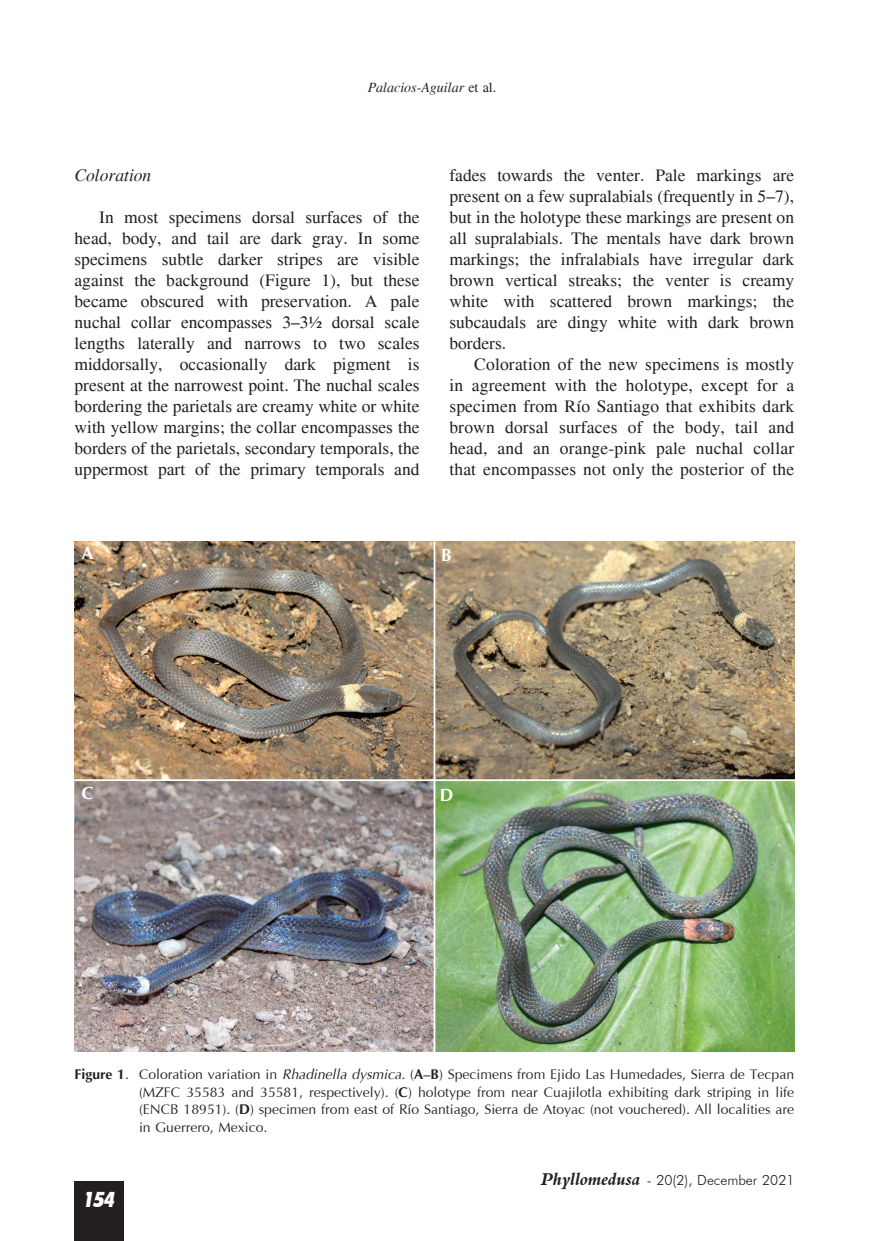
<style>
.page{position:relative;width:869px;height:1241px;background:#fff}
.page>*{position:absolute;margin:0;border:0;box-sizing:border-box;transform-origin:0 0}
.t1{font:italic 900 condensed 21px "Futura BT";color:#fff}
.t2{font:17.5px/21px "Times";color:#231f20;text-align:justify}
.t3{font:italic 17.5px "Times";color:#231f20}
.t4{font:700 17.5px "Optima";color:#fff}
.t5{font:14px/17.5px "Optima";color:#231f20;text-align:justify}
.t6{font:300 14px "Futura BT";color:#231f20}
.t7{font:italic 14px "Times";color:#231f20}
.s1{font-style:normal}
.s2{font-weight:700}
.s3{font-style:italic}
.s4{font-family:"Aldine 401 BT Bold Italic A";font-weight:400;font-size:17.5px}
</style>
<div class="page">
<div style="left:74px;top:1181px;width:50px;height:59px;background:#231f20"></div>
<img style="left:435px;top:781px;width:359px;height:270px">
<img style="left:74px;top:541px;width:720px;height:238px">
<img style="left:74px;top:781px;width:359px;height:270px">
<hr style="left:433px;top:541px;width:2px;height:513px;background:#fff">
<p class="t7" style="left:367px;top:79px;width:130px">Palacios-Aguilar <span class="s1">et al.</span></p>
<p class="t3" style="left:74px;top:165px;width:78px">Coloration</p>
<p class="t2" style="left:74px;top:206px;width:346px;text-indent:25px">In most specimens dorsal surfaces of the head, body, and tail are dark gray. In some specimens subtle darker stripes are visible against the background (Figure 1), but these became obscured with preservation. A pale nuchal collar encompasses 3–3½ dorsal scale lengths laterally and narrows to two scales middorsally, occasionally dark pigment is present at the narrowest point. The nuchal scales bordering the parietals are creamy white or white with yellow margins; the collar encompasses the borders of the parietals, secondary temporals, the uppermost part of the primary temporals and</p>
<p class="t2" style="left:449px;top:164px;width:346px">fades towards the venter. Pale markings are present on a few supralabials (frequently in 5–7), but in the holotype these markings are present on all supralabials. The mentals have dark brown markings; the infralabials have irregular dark brown vertical streaks; the venter is creamy white with scattered brown markings; the subcaudals are dingy white with dark brown borders.</p>
<p class="t2" style="left:449px;top:353px;width:346px;text-indent:25px">Coloration of the new specimens is mostly in agreement with the holotype, except for a specimen from Río Santiago that exhibits dark brown dorsal surfaces of the body, tail and head, and an orange-pink pale nuchal collar that encompasses not only the posterior of the</p>
<p class="t4" style="left:82px;top:544px;width:13px">A</p>
<p class="t4" style="left:441px;top:546px;width:12px">B</p>
<p class="t4" style="left:82px;top:784px;width:13px">C</p>
<p class="t4" style="left:439px;top:786px;width:15px">D</p>
<p class="t5" style="left:139px;top:1066px;width:656px;text-indent:-64px"><span class="s2">Figure 1</span>. Coloration variation in <span class="s3">Rhadinella dysmica</span>. (<span class="s2">A</span>–<span class="s2">B</span>) Specimens from Ejido Las Humedades, Sierra de Tecpan (MZFC 35583 and 35581, respectively). (<span class="s2">C</span>) holotype from near Cuajilotla exhibiting dark striping in life (ENCB 18951). (<span class="s2">D</span>) specimen from east of Río Santiago, Sierra de Atoyac (not vouchered). All localities are in Guerrero, Mexico.</p>
<p class="t1" style="left:84px;top:1186px;width:32px">154</p>
<p class="t6" style="left:541px;top:1171px;width:254px"><span class="s4">Phyllomedusa</span> - 20(2), December 2021</p>
</div>
